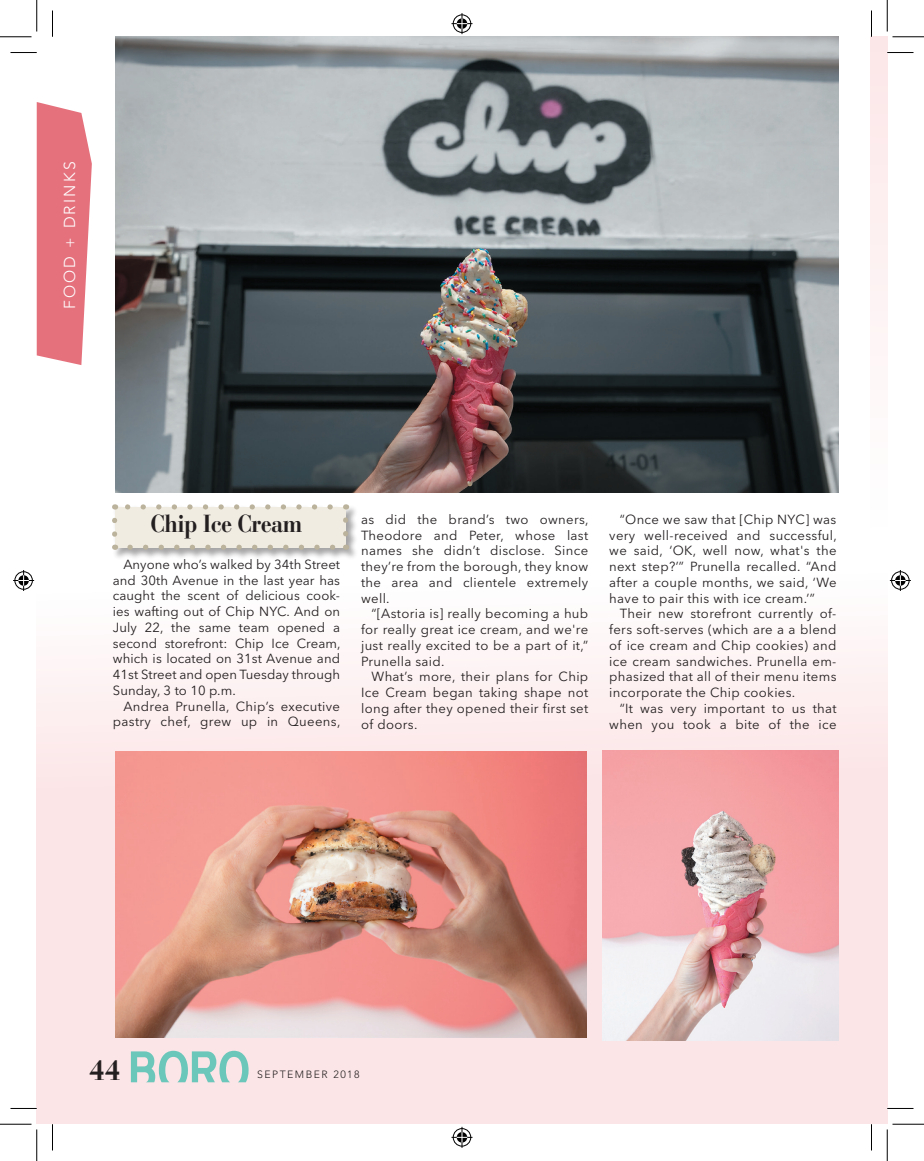
<style>
.page{position:relative;width:924px;height:1161px;background:#fff}
.page>*{position:absolute;margin:0;border:0;box-sizing:border-box;transform-origin:0 0}
.t1{font:700 28px "Bauer Bodoni Std";color:#231f20}
.t2{font:700 24.5px "Bauer Bodoni Std";letter-spacing:-.025em;color:#231f20;scale:.9 1}
.t3{font:300 15.75px "Avenir LT Std";letter-spacing:.14em;color:#fff}
.t4{font:13.12px/15.8px "Avenir Next LT Pro";letter-spacing:.025em;color:#231f20;text-align:justify}
.t5{font:300 10.5px "Avenir LT Std";letter-spacing:.14em;color:#231f20}
</style>
<div class="page">
<div style="left:37px;top:561px;width:850px;height:563px;background:linear-gradient(to bottom,#fef7f7,#fbdee1)"></div>
<svg style="left:131px;top:1050px;width:118px;height:32px;background:#b4d6d1"></svg>
<div style="left:870px;top:37px;width:17px;height:490px;background:#fdf2f3"></div>
<div style="left:112px;top:504px;width:246px;height:55px;background:#231f20;opacity:.4"></div>
<div style="left:115px;top:507px;width:231px;height:40px;background:#f1ece2"></div>
<svg style="left:130px;top:544px;width:208px;height:6px"></svg>
<svg style="left:122px;top:504px;width:208px;height:5px"></svg>
<svg style="left:112px;top:520px;width:5px;height:30px"></svg>
<svg style="left:343px;top:504px;width:5px;height:29px"></svg>
<img style="left:602px;top:750px;width:236px;height:290px">
<img style="left:115px;top:751px;width:471px;height:286px">
<img style="left:116px;top:37px;width:722px;height:455px">
<svg style="left:37px;top:102px;width:55px;height:263px;background:#e8838e"></svg>
<svg style="left:10px;top:52px;width:27px;height:1px"></svg>
<svg style="left:887px;top:52px;width:27px;height:1px"></svg>
<svg style="left:52px;top:10px;width:1px;height:27px"></svg>
<svg style="left:52px;top:1124px;width:1px;height:26px"></svg>
<svg style="left:871px;top:10px;width:1px;height:27px"></svg>
<svg style="left:871px;top:1124px;width:1px;height:26px"></svg>
<hr style="left:0;top:36px;width:32px;height:1px;background:#000">
<hr style="left:892px;top:36px;width:32px;height:1px;background:#000">
<hr style="left:0;top:1123px;width:32px;height:1px;background:#000">
<hr style="left:892px;top:1123px;width:32px;height:1px;background:#000">
<hr style="left:36px;top:0;width:1px;height:32px;background:#000">
<hr style="left:36px;top:1129px;width:1px;height:31px;background:#000">
<hr style="left:887px;top:0;width:1px;height:32px;background:#000">
<hr style="left:887px;top:1129px;width:1px;height:31px;background:#000">
<svg style="left:452px;top:13px;width:20px;height:21px"></svg>
<svg style="left:452px;top:1126px;width:20px;height:21px"></svg>
<svg style="left:13px;top:570px;width:21px;height:21px"></svg>
<svg style="left:890px;top:570px;width:21px;height:21px"></svg>
<p class="t3" style="left:60px;top:309px;width:149px;rotate:-90deg">FOOD + DRINKS</p>
<h2 class="t2" style="left:150px;top:508px;width:171px">Chip Ice Cream</h2>
<p class="t4" style="left:113px;top:556px;width:229px;text-indent:10px">Anyone who’s walked by 34th Street and 30th Avenue in the last year has caught the scent of delicious cook&shy;ies wafting out of Chip NYC. And on July 22, the same team opened a second storefront: Chip Ice Cream, which is located on 31st Avenue and 41st Street and open Tuesday through Sunday, 3 to 10 p.m.</p>
<p class="t4" style="left:113px;top:698px;width:229px;text-align:right">Andrea Prunella, Chip’s executive pastry chef, grew up in Queens,</p>
<p class="t4" style="left:361px;top:511px;width:229px">as did the brand’s two owners, Theodore and Peter, whose last names she didn’t disclose. Since they’re from the borough, they know the area and clientele extremely well.</p>
<p class="t4" style="left:361px;top:606px;width:229px;text-indent:10px">“[Astoria is] really becoming a hub for really great ice cream, and we're just really excited to be a part of it,” Prunella said.</p>
<p class="t4" style="left:361px;top:669px;width:229px;text-indent:10px">What’s more, their plans for Chip Ice Cream began taking shape not long after they opened their first set of doors.</p>
<p class="t4" style="left:609px;top:511px;width:229px;text-indent:10px">“Once we saw that [Chip NYC] was very well-received and successful, we said, ‘OK, well now, what's the next step?’” Prunella recalled. “And after a couple months, we said, ‘We have to pair this with ice cream.’”</p>
<p class="t4" style="left:609px;top:606px;width:229px;text-indent:10px">Their new storefront currently of&shy;fers soft-serves (which are a a blend of ice cream and Chip cookies) and ice cream sandwiches. Prunella em&shy;phasized that all of their menu items incorporate the Chip cookies.</p>
<p class="t4" style="left:609px;top:700px;width:229px;text-align:right">“It was very important to us that when you took a bite of the ice</p>
<h1 class="t1" style="left:89px;top:1052px;width:33px">44</h1>
<p class="t5" style="left:257px;top:1067px;width:104px">SEPTEMBER 2018</p>
</div>
